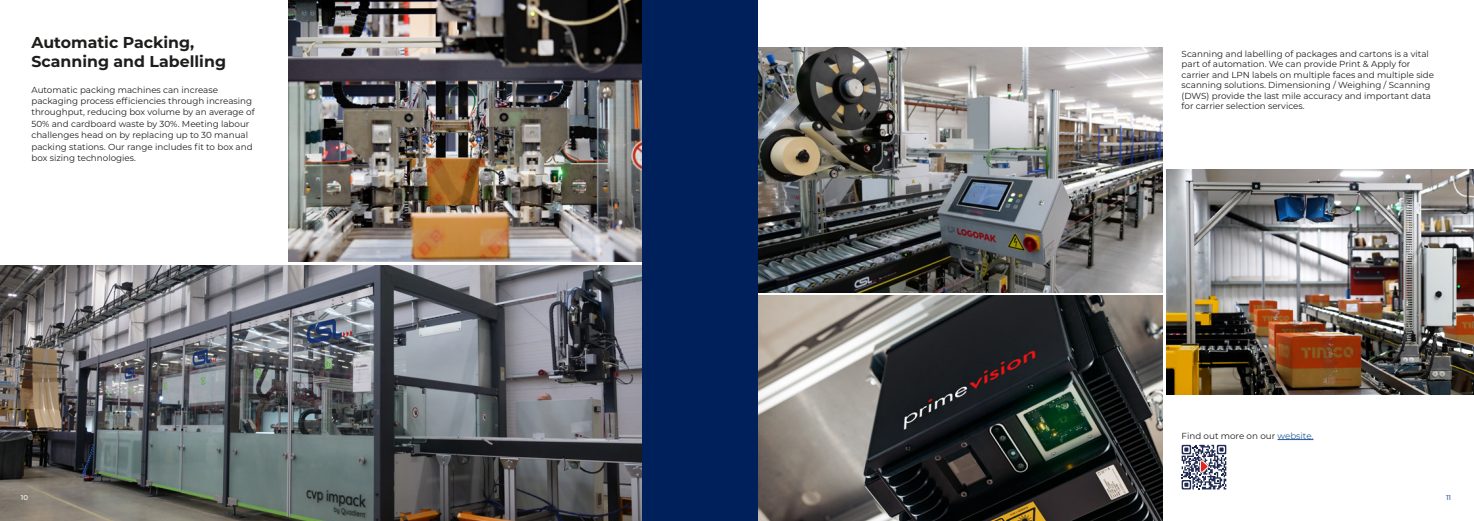
<style>
.page{position:relative;width:1474px;height:521px;background:#fff}
.page>*{position:absolute;margin:0;border:0;box-sizing:border-box;transform-origin:0 0}
.t1{font:700 15.75px/18.9px "Montserrat";color:#1d1d1b}
.t2{font:8.75px/11.4px "Montserrat";color:#1d1d1b}
.t3{font:500 7px "Montserrat";color:#fff}
.t4{font:500 7px "Montserrat";color:#345d9d}
.s1{color:#275b9b}
</style>
<div class="page">
<img style="left:757px;top:296px;width:405px;height:225px">
<img style="left:1166px;top:169px;width:307px;height:226px">
<img style="left:757px;top:48px;width:405px;height:244px">
<img style="left:288px;top:0;width:354px;height:262px">
<img style="left:0;top:266px;width:642px;height:255px">
<hr style="left:1277px;top:439px;width:36px;height:1px;background:#275b9b">
<div style="left:642px;top:0;width:58px;height:521px;background:#00205c"></div>
<div style="left:700px;top:0;width:57px;height:521px;background:#00205c"></div>
<svg style="left:1181px;top:445px;width:45px;height:44px"></svg>
<h1 class="t1" style="left:32px;top:32px;width:196px">Automatic Packing,<br>Scanning and Labelling</h1>
<p class="t2" style="left:32px;top:84px;width:225px">Automatic packing machines can increase packaging process efficiencies through increasing throughput, reducing box volume by an average of 50% and cardboard waste by 30%. Meeting labour challenges head on by replacing up to 30 manual packing stations. Our range includes fit to box and box sizing technologies.</p>
<p class="t2" style="left:1181px;top:48px;width:254px;line-height:10.5px">Scanning and labelling of packages and cartons is a vital part of automation. We can provide Print &amp; Apply for carrier and LPN labels on multiple faces and multiple side scanning solutions. Dimensioning / Weighing / Scanning (DWS) provide the last mile accuracy and important data for carrier selection services.</p>
<p class="t2" style="left:1181px;top:429px;width:133px">Find out more on our <span class="s1">website.</span></p>
<p class="t3" style="left:21px;top:493px;width:9px">10</p>
<p class="t4" style="left:1445px;top:493px;width:7px">11</p>
</div>
